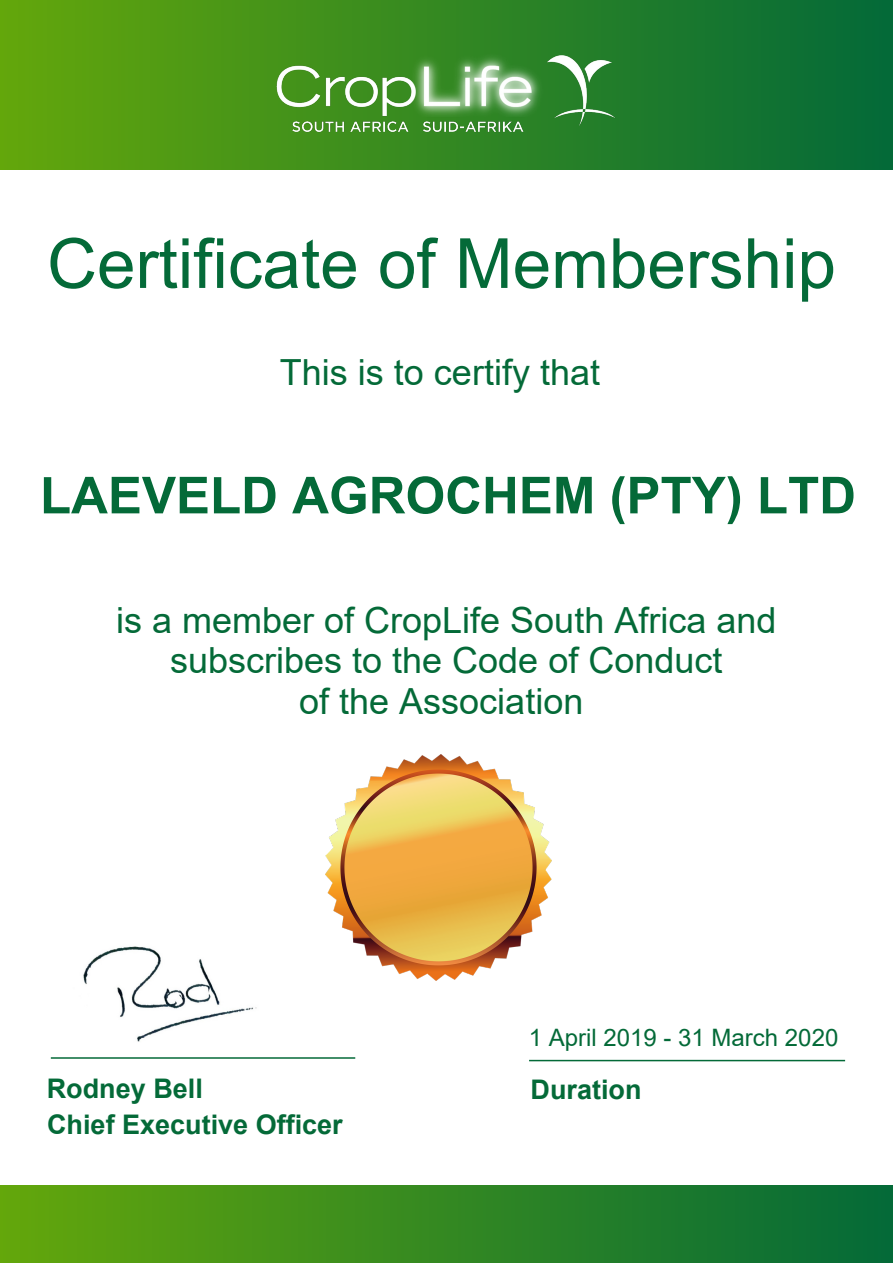
<style>
.page{position:relative;width:893px;height:1263px;background:#fff}
.page>*{position:absolute;margin:0;border:0;box-sizing:border-box;transform-origin:0 0}
.t1{font:69.3px "Arial";color:#046a38}
.t2{font:700 51px "Arial";color:#046a38}
.t3{font:36px/40.2px "Arial";color:#046a38;text-align:center}
.t4{font:700 27px "Arial";color:#046a38}
.t5{font:24px "Arial";color:#046a38}
</style>
<div class="page">
<div style="left:0;top:0;width:893px;height:169px;background:linear-gradient(to right,#63a70b,#036a38)"></div>
<div style="left:0;top:1186px;width:893px;height:77px;background:linear-gradient(to right,#64a70b,#046a38)"></div>
<hr style="left:52px;top:1057px;width:302px;height:2px;background:#046a38">
<hr style="left:530px;top:1060px;width:314px;height:1px;background:#046a38">
<img style="left:83px;top:946px;width:174px;height:96px">
<img style="left:325px;top:754px;width:227px;height:227px">
<img style="left:245px;top:25px;width:403px;height:131px">
<h1 class="t1" style="left:47px;top:216px;width:790px">Certificate of Membership</h1>
<p class="t3" style="left:280px;top:352px;width:322px">This is to certify that</p>
<h2 class="t2" style="left:40px;top:459px;width:817px">LAEVELD AGROCHEM (PTY) LTD</h2>
<p class="t3" style="left:116px;top:600px;width:662px">is a member of CropLife South Africa and subscribes to the Code of Conduct<br>of the Association</p>
<p class="t5" style="left:529px;top:1021px;width:311px">1 April 2019 - 31 March 2020</p>
<p class="t4" style="left:47px;top:1069px;width:158px">Rodney Bell</p>
<p class="t4" style="left:531px;top:1070px;width:112px">Duration</p>
<p class="t4" style="left:47px;top:1105px;width:297px">Chief Executive Officer</p>
</div>
